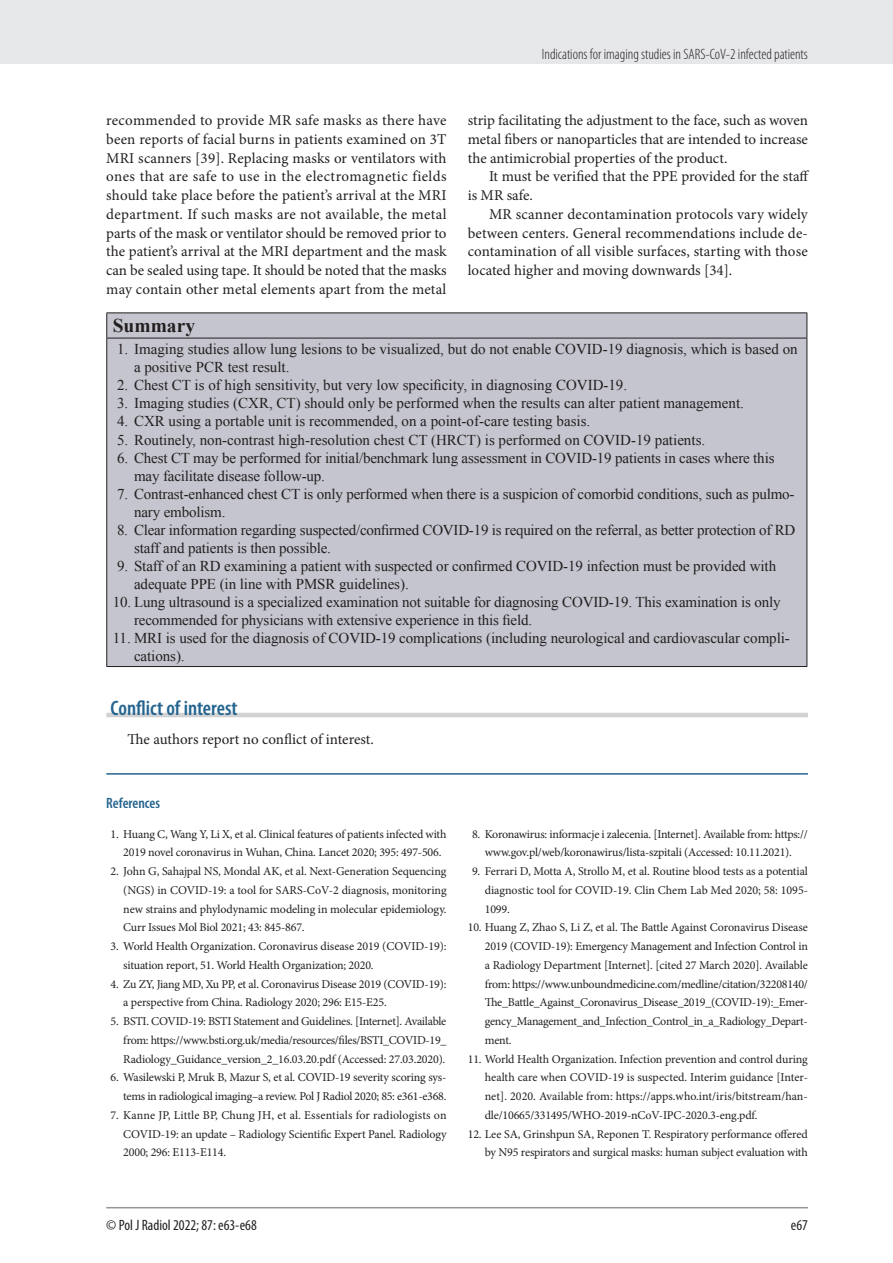
<style>
.page{position:relative;width:893px;height:1263px;background:#fff}
.page>*{position:absolute;margin:0;border:0;box-sizing:border-box;transform-origin:0 0}
.t1{font:600 condensed 21px "Myriad Pro";color:#24648f}
.t2{font:700 19.5px "Times New Roman";color:#231f20}
.t3{font:15px/18px "Times New Roman";letter-spacing:-.005em;color:#231f20}
.t4{font:15px/18.8px "Minion Pro";color:#231f20;text-align:justify}
.t5{font:300 condensed 15px "Myriad Pro";color:#231f20}
.t6{font:condensed 15px "Myriad Pro";color:#231f20}
.t7{font:600 condensed 15px "Myriad Pro";color:#24648f}
.t8{font:12px/18.8px "Minion Pro";letter-spacing:-.015em;color:#231f20;text-align:justify}
</style>
<div class="page">
<div style="left:0;top:0;width:893px;height:64px;background:#e6e7e9"></div>
<hr style="left:106px;top:1207px;width:702px;height:1px;background:#939598">
<div style="left:107px;top:313px;width:700px;height:353px;background:#c4c5ce"></div>
<hr style="left:106px;top:338px;width:1px;height:328px;background:#231f20">
<hr style="left:807px;top:338px;width:1px;height:328px;background:#231f20">
<hr style="left:106px;top:666px;width:701px;height:1px;background:#231f20">
<hr style="left:106px;top:312px;width:701px;height:1px;background:#231f20">
<svg style="left:106px;top:313px;width:1px;height:25px"></svg>
<svg style="left:807px;top:313px;width:1px;height:25px"></svg>
<hr style="left:106px;top:338px;width:701px;height:1px;background:#231f20">
<hr style="left:106px;top:773px;width:702px;height:2px;background:#24648f">
<hr style="left:106px;top:713px;width:702px;height:4px;background:#d1d2d4">
<p class="t5" style="left:542px;top:45px;width:268px">Indications for imaging studies in SARS-CoV-2 infected patients</p>
<p class="t4" style="left:106px;top:111px;width:342px">recommended to provide MR safe masks as there have been reports of facial burns in patients examined on 3T MRI scanners [39]. Replacing masks or ventilators with ones that are safe to use in the electromagnetic fields should take place before the patient’s arrival at the MRI department. If such masks are not available, the metal parts of the mask or ventilator should be removed prior to the patient’s arrival at the MRI department and the mask can be sealed using tape. It should be noted that the masks may contain other metal elements apart from the metal</p>
<p class="t4" style="left:468px;top:111px;width:342px">strip facilitating the adjustment to the face, such as woven metal fibers or nanoparticles that are intended to increase the antimicrobial properties of the product.</p>
<p class="t4" style="left:468px;top:167px;width:343px;text-indent:21px">It must be verified that the PPE provided for the staff is MR safe.</p>
<p class="t4" style="left:468px;top:205px;width:342px;text-indent:21px">MR scanner decontamination protocols vary widely between centers. General recommendations include de&shy;contamination of all visible surfaces, starting with those located higher and moving downwards [34].</p>
<h2 class="t2" style="left:113px;top:312px;width:84px">Summary</h2>
<p class="t3" style="left:134px;top:340px;width:665px;text-indent:-17px">1. Imaging studies allow lung lesions to be visualized, but do not enable COVID-19 diagnosis, which is based on a positive PCR test result.</p>
<p class="t3" style="left:117px;top:376px;width:512px">2. Chest CT is of high sensitivity, but very low specificity, in diagnosing COVID-19.</p>
<p class="t3" style="left:117px;top:394px;width:628px">3. Imaging studies (CXR, CT) should only be performed when the results can alter patient management.</p>
<p class="t3" style="left:117px;top:412px;width:475px">4. CXR using a portable unit is recommended, on a point-of-care testing basis.</p>
<p class="t3" style="left:117px;top:430px;width:590px">5. Routinely, non-contrast high-resolution chest CT (HRCT) is performed on COVID-19 patients.</p>
<p class="t3" style="left:134px;top:448px;width:642px;text-indent:-17px">6. Chest CT may be performed for initial/benchmark lung assessment in COVID-19 patients in cases where this may facilitate disease follow-up.</p>
<p class="t3" style="left:134px;top:484px;width:662px;text-indent:-17px">7. Contrast-enhanced chest CT is only performed when there is a suspicion of comorbid conditions, such as pulmo&shy;nary embolism.</p>
<p class="t3" style="left:134px;top:520px;width:663px;text-indent:-17px">8. Clear information regarding suspected/confirmed COVID-19 is required on the referral, as better protection of RD staff and patients is then possible.</p>
<p class="t3" style="left:134px;top:556px;width:644px;text-indent:-17px">9. Staff of an RD examining a patient with suspected or confirmed COVID-19 infection must be provided with adequate PPE (in line with PMSR guidelines).</p>
<p class="t3" style="left:134px;top:592px;width:648px;text-indent:-21px">10. Lung ultrasound is a specialized examination not suitable for diagnosing COVID-19. This examination is only recommended for physicians with extensive experience in this field.</p>
<p class="t3" style="left:134px;top:628px;width:657px;text-indent:-21px">11. MRI is used for the diagnosis of COVID-19 complications (including neurological and cardiovascular compli&shy;cations).</p>
<h1 class="t1" style="left:111px;top:695px;width:128px">Conflict of interest</h1>
<p class="t4" style="left:128px;top:730px;width:248px">The authors report no conflict of interest.</p>
<p class="t7" style="left:106px;top:793px;width:55px">References</p>
<p class="t8" style="left:123px;top:824px;width:325px;text-indent:-13px">1. Huang C, Wang Y, Li X, et al. Clinical features of patients infected with<br>2019 novel coronavirus in Wuhan, China. Lancet 2020; 395: 497-506.</p>
<p class="t8" style="left:123px;top:862px;width:325px;text-indent:-13px">2. John G, Sahajpal NS, Mondal AK, et al. Next-Generation Sequencing (NGS) in COVID-19: a tool for SARS-CoV-2 diagnosis, monitoring new strains and phylodynamic modeling in molecular epidemiology.<br>Curr Issues Mol Biol 2021; 43: 845-867.</p>
<p class="t8" style="left:123px;top:937px;width:325px;text-indent:-13px">3. World Health Organization. Coronavirus disease 2019 (COVID-19): situation report, 51. World Health Organization; 2020.</p>
<p class="t8" style="left:123px;top:974px;width:325px;text-indent:-13px">4. Zu ZY, Jiang MD, Xu PP, et al. Coronavirus Disease 2019 (COVID-19): a perspective from China. Radiology 2020; 296: E15-E25.</p>
<p class="t8" style="left:123px;top:1012px;width:325px;text-indent:-13px">5. BSTI. COVID-19: BSTI Statement and Guidelines. [Internet]. Available from: https://www.bsti.org.uk/media/resources/files/BSTI_COVID-19_ Radiology_Guidance_version_2_16.03.20.pdf (Accessed: 27.03.2020).</p>
<p class="t8" style="left:111px;top:1068px;width:337px;text-align:right">6. Wasilewski P, Mruk B, Mazur S, et al. COVID-19 severity scoring sys&shy;tems in radiological imaging–a review. Pol J Radiol 2020; 85: e361-e368.</p>
<p class="t8" style="left:123px;top:1106px;width:325px;text-indent:-13px">7. Kanne JP, Little BP, Chung JH, et al. Essentials for radiologists on COVID-19: an update – Radiology Scientific Expert Panel. Radiology 2000; 296: E113-E114.</p>
<p class="t8" style="left:472px;top:824px;width:337px;text-align:center">8. Koronawirus: informacje i zalecenia. [Internet]. Available from: https:// www.gov.pl/web/koronawirus/lista-szpitali (Accessed: 10.11.2021).</p>
<p class="t8" style="left:485px;top:862px;width:325px;text-indent:-13px">9. Ferrari D, Motta A, Strollo M, et al. Routine blood tests as a potential diagnostic tool for COVID-19. Clin Chem Lab Med 2020; 58: 1095- 1099.</p>
<p class="t8" style="left:485px;top:918px;width:325px;text-indent:-17px">10. Huang Z, Zhao S, Li Z, et al. The Battle Against Coronavirus Disease 2019 (COVID-19): Emergency Management and Infection Control in a Radiology Department [Internet]. [cited 27 March 2020]. Available from: https://www.unboundmedicine.com/medline/citation/32208140/ The_Battle_Against_Coronavirus_Disease_2019_(COVID-19):_Emer&shy;gency_Management_and_Infection_Control_in_a_Radiology_Depart&shy;ment.</p>
<p class="t8" style="left:485px;top:1049px;width:325px;text-indent:-17px">11. World Health Organization. Infection prevention and control during health care when COVID-19 is suspected. Interim guidance [Inter&shy;net]. 2020. Available from: https://apps.who.int/iris/bitstream/han&shy;dle/10665/331495/WHO-2019-nCoV-IPC-2020.3-eng.pdf.</p>
<p class="t8" style="left:468px;top:1124px;width:342px;text-align:right">12. Lee SA, Grinshpun SA, Reponen T. Respiratory performance offered by N95 respirators and surgical masks: human subject evaluation with</p>
<p class="t6" style="left:106px;top:1216px;width:152px">© Pol J Radiol 2022; 87: e63-e68</p>
<p class="t6" style="left:791px;top:1216px;width:18px">e67</p>
</div>
